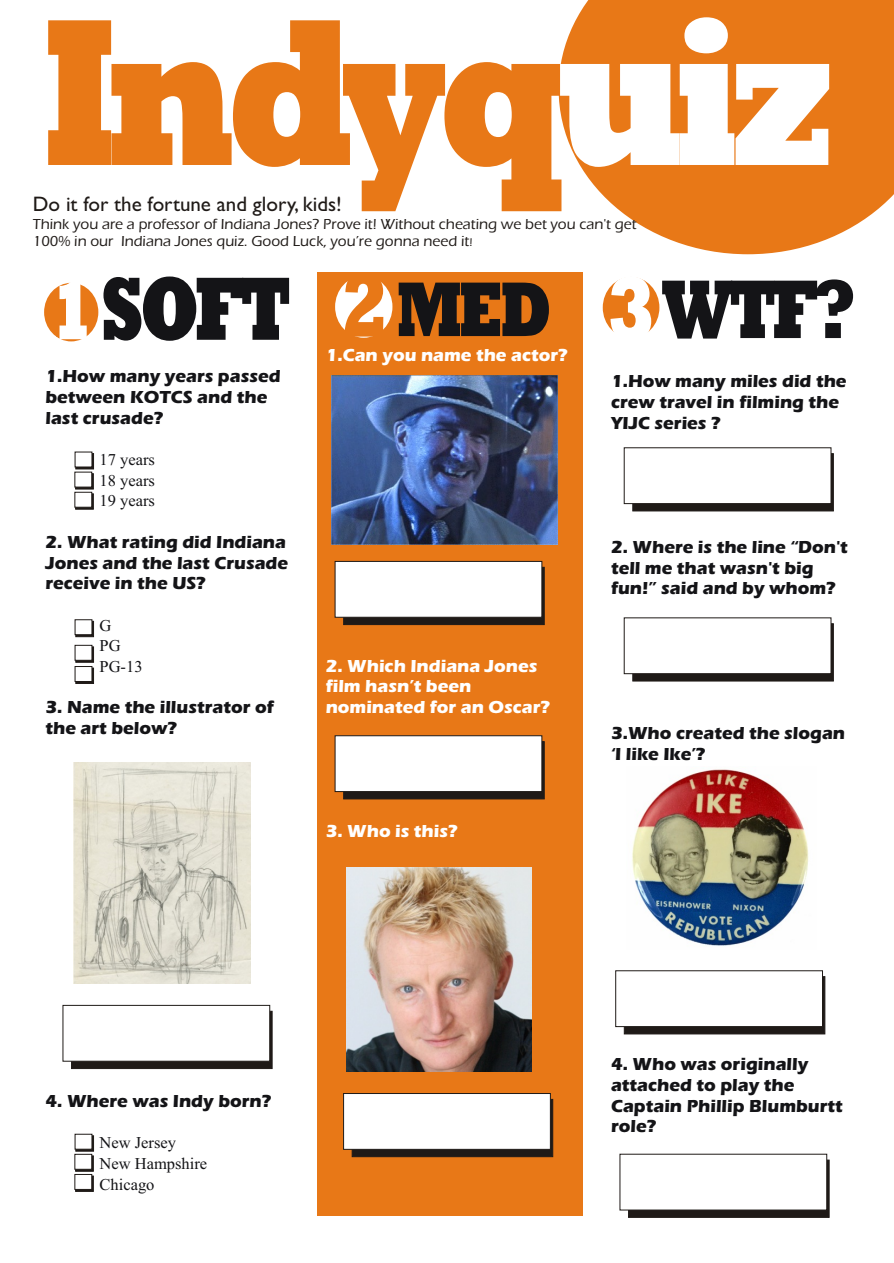
<style>
.page{position:relative;width:894px;height:1263px;background:#fff}
.page>*{position:absolute;margin:0;border:0;box-sizing:border-box;transform-origin:0 0}
.t1{font:800 213px "Rockwell";letter-spacing:-.07em;color:#e87817;scale:.76 1}
.t2{font:800 92.85px "Rockwell";color:#e87817;scale:.76 1}
.t3{font:800 91.2px "Rockwell";color:#141417;scale:.76 1}
.t4{font:800 84.6px "Rockwell";color:#141417;scale:.76 1}
.t5{font:800 78.75px "Rockwell";color:#141417;scale:.76 1}
.t6{font:21px "Gill Sans";color:#1f1a17}
.t7{font:18px/20.7px "Eras Bold ITC";color:#141417}
.t8{font:18px/20.7px "Eras Bold ITC";color:#fff}
.t9{font:16.5px/20.7px "Times New Roman";color:#141417}
.t10{font:15px/17px "Eras Medium ITC";color:#1f1a17}
.s1{color:#fff}
.s2{font-size:11.55px}
.s3{font-size:91.65px;color:#fff}
.s4{font-size:87.75px;color:#fff}
</style>
<div class="page">
<div style="left:44px;top:283px;width:54px;height:58px;background:#e87817;border-radius:50%"></div>
<div style="left:317px;top:272px;width:266px;height:944px;background:#e87817"></div>
<div style="left:335px;top:276px;width:57px;height:62px;background:#fff;border-radius:50%"></div>
<div style="left:603px;top:277px;width:56px;height:61px;background:#e87817;border-radius:50%"></div>
<div style="left:344px;top:741px;width:200px;height:58px;background:#1f1a17"></div>
<div style="left:335px;top:735px;width:207px;height:57px;background:#fff;border:1px solid #1f1a17"></div>
<div style="left:344px;top:567px;width:200px;height:58px;background:#1f1a17"></div>
<div style="left:335px;top:561px;width:207px;height:57px;background:#fff;border:1px solid #1f1a17"></div>
<div style="left:352px;top:1099px;width:201px;height:58px;background:#1f1a17;border:1px solid #1f1a17"></div>
<div style="left:343px;top:1093px;width:208px;height:57px;background:#fff;border:1px solid #1f1a17"></div>
<div style="left:71px;top:1011px;width:201px;height:58px;background:#1f1a17"></div>
<div style="left:63px;top:1005px;width:207px;height:57px;background:#fff;border:1px solid #1f1a17"></div>
<svg style="left:559px;top:0;width:335px;height:254px;background:#ea8732"></svg>
<img style="left:332px;top:375px;width:225px;height:169px">
<img style="left:74px;top:762px;width:177px;height:222px">
<svg style="left:76px;top:621px;width:18px;height:16px"></svg>
<div style="left:75px;top:619px;width:17px;height:16px;background:#fff;border:1px solid #1f1a17"></div>
<div style="left:76px;top:647px;width:18px;height:15px;background:#1f1a17"></div>
<div style="left:75px;top:645px;width:17px;height:16px;background:#fff;border:1px solid #1f1a17"></div>
<div style="left:76px;top:668px;width:18px;height:16px;background:#1f1a17"></div>
<div style="left:75px;top:666px;width:17px;height:16px;background:#fff;border:1px solid #1f1a17"></div>
<div style="left:76px;top:453px;width:18px;height:16px;background:#1f1a17"></div>
<div style="left:75px;top:452px;width:17px;height:15px;background:#fff"></div>
<svg style="left:75px;top:474px;width:19px;height:15px"></svg>
<div style="left:74px;top:472px;width:18px;height:15px;background:#fff"></div>
<svg style="left:75px;top:494px;width:19px;height:15px"></svg>
<div style="left:74px;top:492px;width:18px;height:16px;background:#fff;border:1px solid #1f1a17"></div>
<div style="left:76px;top:1136px;width:18px;height:15px;background:#1f1a17"></div>
<div style="left:75px;top:1134px;width:17px;height:16px;background:#fff;border:1px solid #1f1a17"></div>
<svg style="left:75px;top:1156px;width:19px;height:15px"></svg>
<div style="left:74px;top:1154px;width:18px;height:16px;background:#fff;border:1px solid #1f1a17"></div>
<svg style="left:75px;top:1176px;width:19px;height:16px"></svg>
<div style="left:74px;top:1174px;width:18px;height:16px;background:#fff;border:1px solid #1f1a17"></div>
<div style="left:633px;top:453px;width:201px;height:58px;background:#1f1a17;border:1px solid #1f1a17"></div>
<div style="left:624px;top:447px;width:207px;height:57px;background:#fff;border:1px solid #1f1a17"></div>
<div style="left:633px;top:624px;width:201px;height:57px;background:#1f1a17;border:1px solid #1f1a17"></div>
<div style="left:624px;top:617px;width:207px;height:57px;background:#fff;border:1px solid #1f1a17"></div>
<img style="left:632px;top:769px;width:177px;height:177px">
<div style="left:624px;top:976px;width:201px;height:58px;background:#1f1a17"></div>
<div style="left:615px;top:970px;width:208px;height:57px;background:#fff;border:1px solid #1f1a17"></div>
<img style="left:347px;top:868px;width:184px;height:203px">
<div style="left:628px;top:1160px;width:201px;height:58px;background:#1f1a17;border:1px solid #1f1a17"></div>
<div style="left:620px;top:1154px;width:207px;height:56px;background:#fff"></div>
<h1 class="t1" style="left:43px;top:17px;width:1045px">Indyq<span class="s1">uiz</span></h1>
<p class="t6" style="left:33px;top:197px;width:311px">Do it for the fortune and glory, kids!</p>
<p class="t10" style="left:33px;top:217px;width:605px">Think you are a professor of Indiana Jones? Prove it! Without cheating we bet you can't get<br>100% in our Indiana Jones quiz. Good Luck, you’re gonna need it<span class="s2">!</span></p>
<h3 class="t5" style="left:396px;top:281px;width:206px">MED</h3>
<h2 class="t2" style="left:340px;top:272px;width:66px">2</h2>
<h3 class="t4" style="left:607px;top:279px;width:327px"><span class="s3">3</span> WTF?</h3>
<h3 class="t3" style="left:49px;top:277px;width:321px"><span class="s4">1</span>SOFT</h3>
<p class="t7" style="left:46px;top:368px;width:237px">1.How many years passed between KOTCS and the last crusade?</p>
<p class="t9" style="left:100px;top:451px;width:57px;text-align:justify">17 years 18 years 19 years</p>
<p class="t7" style="left:46px;top:533px;width:244px;text-align:justify">2. What rating did Indiana Jones and the last Crusade receive in the US?</p>
<p class="t9" style="left:100px;top:616px;width:45px">G<br>PG<br>PG-13</p>
<p class="t7" style="left:46px;top:699px;width:230px">3. Name the illustrator of the art below?</p>
<p class="t8" style="left:326px;top:347px;width:243px">1.Can you name the actor?</p>
<p class="t8" style="left:326px;top:657px;width:226px">2. Which Indiana Jones film hasn’t been nominated for an Oscar?</p>
<p class="t8" style="left:326px;top:823px;width:133px">3. Who is this?</p>
<p class="t7" style="left:611px;top:373px;width:237px">1.How many miles did the crew travel in filming the<br>YIJC series ?</p>
<p class="t7" style="left:611px;top:538px;width:238px">2. Where is the line “Don't tell me that wasn't big fun!” said and by whom?</p>
<p class="t7" style="left:611px;top:725px;width:236px">3.Who created the slogan ‘I like Ike’?</p>
<p class="t7" style="left:46px;top:1092px;width:227px">4. Where was Indy born?</p>
<p class="t9" style="left:100px;top:1134px;width:109px">New Jersey<br>New Hampshire<br>Chicago</p>
<p class="t7" style="left:611px;top:1056px;width:233px">4. Who was originally attached to play the<br>Captain Phillip Blumburtt role?</p>
</div>
